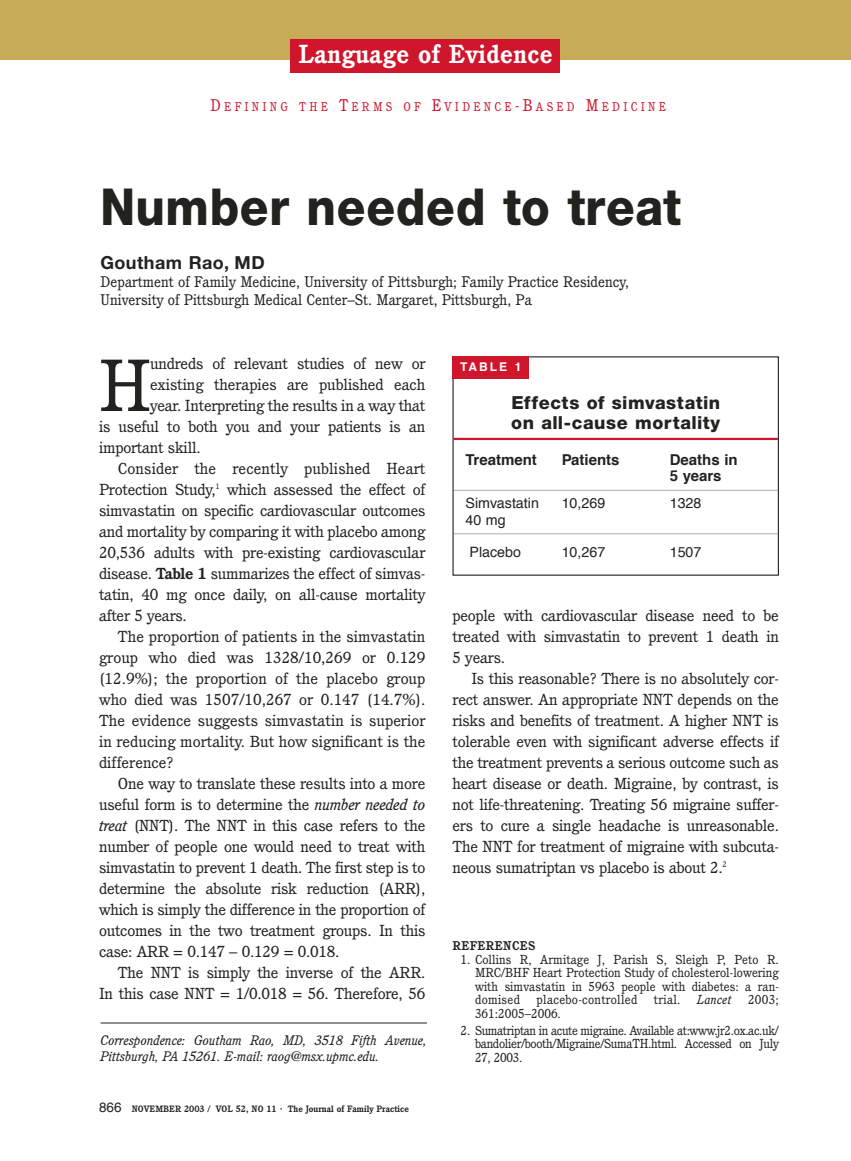
<style>
.page{position:relative;width:851px;height:1161px;background:#fff}
.page>*{position:absolute;margin:0;border:0;box-sizing:border-box;transform-origin:0 0}
.t1{font:71.85px "Cushing";color:#20231e;scale:1.06 1}
.t2{font:800 51px "Helvetica Neue";letter-spacing:.01em;color:#20231e;scale:.92 1}
.t3{font:700 25.5px "Cushing";letter-spacing:.015em;color:#fff}
.t4{font:800 18px/19.5px "Helvetica Neue";letter-spacing:.03em;color:#20231e}
.t5{font:700 18px "Helvetica Neue";letter-spacing:.03em;color:#20231e}
.t6{font:15.6px/21px "Cushing";letter-spacing:-.015em;color:#20231e;text-align:justify;scale:1.06 1}
.t7{font:15.6px "Cushing";letter-spacing:.005em;color:#20231e;scale:1.06 1}
.t8{font:15px/18px "Cushing";color:#20231e}
.t9{font:700 15px/16.5px "Helvetica";color:#20231e}
.t10{font:14.25px "Helvetica";color:#20231e}
.t11{font:italic 13.5px/16.5px "Cushing";color:#20231e}
.t12{font:12.75px/13.5px "Cushing";color:#20231e;text-align:justify}
.t13{font:12.75px "Cushing";letter-spacing:.02em;color:#20231e}
.t14{font:italic 12.75px "Cushing";letter-spacing:.02em;color:#20231e}
.t15{font:12.3px "Cushing";letter-spacing:.275em;color:#cf162d;scale:.95 1}
.t16{font:700 12.3px "Cushing";letter-spacing:.03em;color:#20231e}
.t17{font:700 12px "Helvetica";letter-spacing:.165em;color:#fff}
.t18{font:700 9px "Cushing";color:#20231e}
.s1{font-size:16.5px}
.s2{font-weight:700}
.s3{font-style:italic}
.s4{font-family:"Helvetica";font-weight:400;font-size:13.5px}
.s5{font-size:10.5px}
</style>
<div class="page">
<div style="left:0;top:0;width:850px;height:59px;background:#c7ab58"></div>
<div style="left:290px;top:39px;width:269px;height:33px;background:#cf162d"></div>
<hr style="left:100px;top:1023px;width:327px;height:1px;background:#20231e">
<hr style="left:453px;top:438px;width:324px;height:2px;background:#cf162d">
<hr style="left:453px;top:490px;width:324px;height:1px;background:#a9afb0">
<hr style="left:453px;top:534px;width:324px;height:1px;background:#a9afb0">
<div style="left:452px;top:356px;width:77px;height:23px;background:#cf162d"></div>
<h3 class="t3" style="left:298px;top:44px;width:256px">Language of Evidence</h3>
<p class="t15" style="left:210px;top:102px;width:481px"><span class="s1">D</span>EFINING THE <span class="s1">T</span>ERMS OF <span class="s1">E</span>VIDENCE<span class="s1">-B</span>ASED <span class="s1">M</span>EDICINE</p>
<h2 class="t2" style="left:100px;top:189px;width:633px">Number needed to treat</h2>
<p class="t5" style="left:100px;top:256px;width:166px">Goutham Rao, MD</p>
<p class="t8" style="left:100px;top:274px;width:530px">Department of Family Medicine, University of Pittsburgh; Family Practice Residency,<br>University of Pittsburgh Medical Center–St. Margaret, Pittsburgh, Pa</p>
<h1 class="t1" style="left:99px;top:357px;width:51px">H</h1>
<p class="t6" style="left:150px;top:354px;width:261px">undreds of relevant studies of new or</p>
<p class="t6" style="left:150px;top:375px;width:261px">existing therapies are published each</p>
<p class="t6" style="left:150px;top:396px;width:261px">year. Interpreting the results in a way that</p>
<p class="t6" style="left:99px;top:417px;width:309px">is useful to both you and your patients is an</p>
<p class="t6" style="left:99px;top:438px;width:97px">important skill.</p>
<p class="t7" style="left:118px;top:462px;width:291px">Consider the recently published Heart</p>
<p class="t6" style="left:99px;top:480px;width:309px">Protection Study,<sup>1</sup> which assessed the effect of</p>
<p class="t6" style="left:99px;top:501px;width:309px">simvastatin on specific cardiovascular outcomes</p>
<p class="t6" style="left:99px;top:522px;width:309px">and mortality by comparing it with placebo among</p>
<p class="t6" style="left:99px;top:543px;width:309px">20,536 adults with pre-existing cardiovascular</p>
<p class="t6" style="left:99px;top:564px;width:309px">disease. <span class="s2">Table 1</span> summarizes the effect of simvas-</p>
<p class="t6" style="left:99px;top:585px;width:309px">tatin, 40 mg once daily, on all-cause mortality</p>
<p class="t6" style="left:99px;top:606px;width:84px">after 5 years.</p>
<p class="t6" style="left:118px;top:627px;width:291px">The proportion of patients in the simvastatin</p>
<p class="t6" style="left:99px;top:648px;width:309px">group who died was 1328/10,269 or 0.129</p>
<p class="t6" style="left:99px;top:669px;width:309px">(12.9%); the proportion of the placebo group</p>
<p class="t6" style="left:99px;top:690px;width:309px">who died was 1507/10,267 or 0.147 (14.7%).</p>
<p class="t6" style="left:99px;top:711px;width:309px">The evidence suggests simvastatin is superior</p>
<p class="t6" style="left:99px;top:732px;width:309px">in reducing mortality. But how significant is the</p>
<p class="t6" style="left:99px;top:753px;width:72px">difference?</p>
<p class="t6" style="left:118px;top:774px;width:291px">One way to translate these results into a more</p>
<p class="t6" style="left:99px;top:795px;width:309px">useful form is to determine the <span class="s3">number needed to</span></p>
<p class="t6" style="left:99px;top:816px;width:309px"><span class="s3">treat</span> (NNT). The NNT in this case refers to the</p>
<p class="t6" style="left:99px;top:837px;width:309px">number of people one would need to treat with</p>
<p class="t6" style="left:99px;top:858px;width:309px">simvastatin to prevent 1 death. The first step is to</p>
<p class="t6" style="left:99px;top:879px;width:309px">determine the absolute risk reduction (ARR),</p>
<p class="t6" style="left:99px;top:900px;width:309px">which is simply the difference in the proportion of</p>
<p class="t6" style="left:99px;top:921px;width:309px">outcomes in the two treatment groups. In this</p>
<p class="t6" style="left:99px;top:942px;width:228px">case: ARR = 0.147 – 0.129 = 0.018.</p>
<p class="t6" style="left:118px;top:963px;width:291px">The NNT is simply the inverse of the ARR.</p>
<p class="t6" style="left:99px;top:984px;width:309px">In this case NNT = 1/0.018 = 56. Therefore, 56</p>
<p class="t11" style="left:100px;top:1033px;width:328px">Correspondence: Goutham Rao, MD, 3518 Fifth Avenue,<br>Pittsburgh, PA 15261. E-mail: raog@msx.upmc.edu.</p>
<p class="t18" style="left:99px;top:1106px;width:311px"><span class="s4">866</span> NOVEMBER 2003 / VOL 52, NO 11 <span class="s5">·</span> The Journal of Family Practice</p>
<p class="t17" style="left:460px;top:361px;width:63px">TABLE 1</p>
<p class="t4" style="left:511px;top:395px;width:210px">Effects of simvastatin on all-cause mortality</p>
<p class="t9" style="left:465px;top:453px;width:73px">Treatment</p>
<p class="t9" style="left:561px;top:453px;width:59px">Patients</p>
<p class="t9" style="left:669px;top:453px;width:69px">Deaths in<br>5 years</p>
<p class="t10" style="left:465px;top:497px;width:75px">Simvastatin</p>
<p class="t10" style="left:561px;top:497px;width:45px">10,269</p>
<p class="t10" style="left:669px;top:497px;width:33px">1328</p>
<p class="t10" style="left:465px;top:514px;width:41px">40 mg</p>
<p class="t10" style="left:469px;top:546px;width:53px">Placebo</p>
<p class="t10" style="left:561px;top:546px;width:45px">10,267</p>
<p class="t10" style="left:669px;top:546px;width:33px">1507</p>
<p class="t6" style="left:452px;top:606px;width:309px">people with cardiovascular disease need to be treated with simvastatin to prevent 1 death in 5 years.</p>
<p class="t6" style="left:452px;top:669px;width:309px;text-indent:19px">Is this reasonable? There is no absolutely cor&shy;rect answer. An appropriate NNT depends on the risks and benefits of treatment. A higher NNT is tolerable even with significant adverse effects if the treatment prevents a serious outcome such as heart disease or death. Migraine, by contrast, is not life-threatening. Treating 56 migraine suffer&shy;ers to cure a single headache is unreasonable.<br>The NNT for treatment of migraine with subcuta&shy;neous sumatriptan vs placebo is about 2.<sup>2</sup></p>
<p class="t16" style="left:452px;top:941px;width:84px">REFERENCES</p>
<p class="t12" style="left:475px;top:954px;width:305px;text-indent:-14px">1. Collins R, Armitage J, Parish S, Sleigh P, Peto R.<br>MRC/BHF Heart Protection Study of cholesterol-lowering with simvastatin in 5963 people with diabetes: a ran&shy;domised</p>
<p class="t13" style="left:536px;top:995px;width:102px">placebo-controlled</p>
<p class="t12" style="left:654px;top:994px;width:28px">trial.</p>
<p class="t14" style="left:697px;top:995px;width:36px">Lancet</p>
<p class="t12" style="left:748px;top:994px;width:32px">2003;</p>
<p class="t12" style="left:475px;top:1008px;width:87px">361:2005–2006.</p>
<p class="t12" style="left:475px;top:1025px;width:305px;text-indent:-14px">2. Sumatriptan in acute migraine. Available at:www.jr2.ox.ac.uk/ bandolier/booth/Migraine/SumaTH.html. Accessed on July 27, 2003.</p>
</div>
